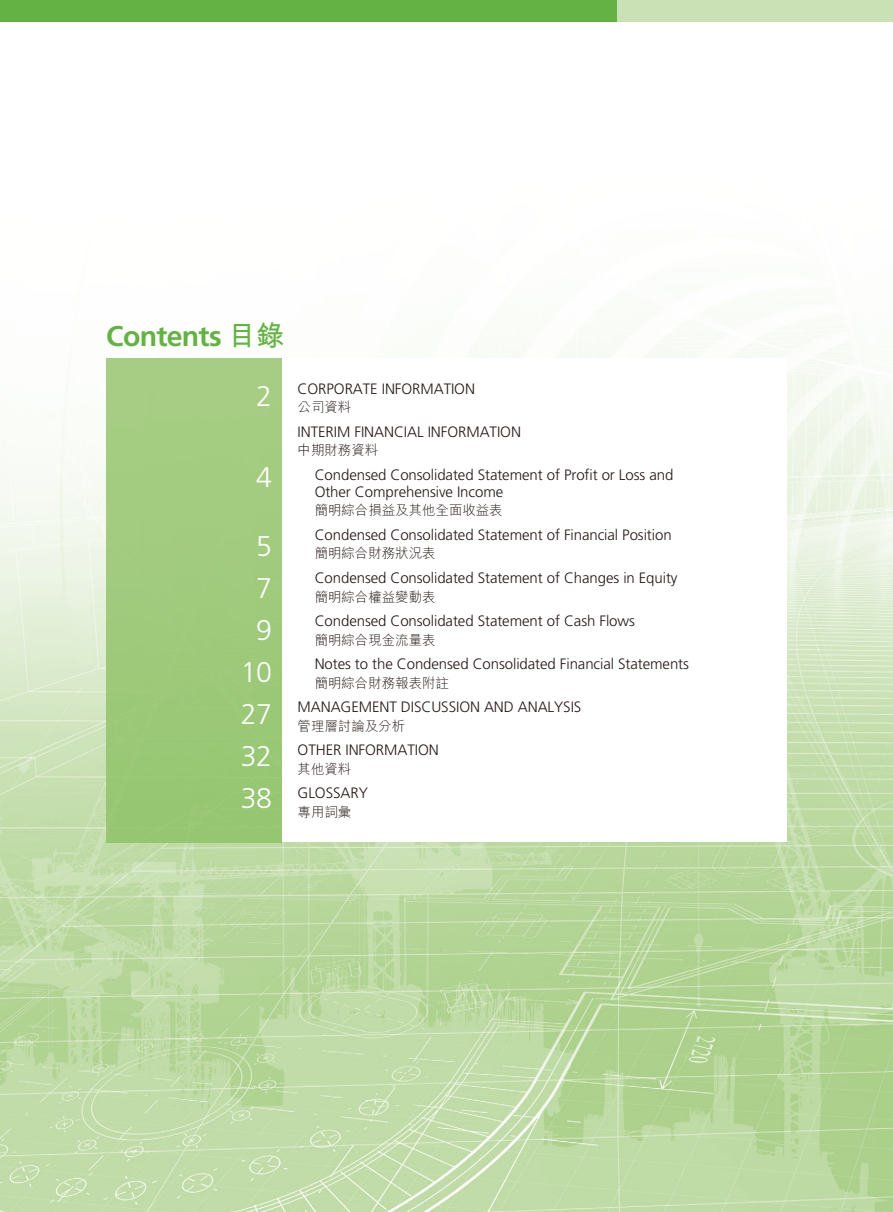
<style>
.page{position:relative;width:893px;height:1212px;background:#fff}
.page>*{position:absolute;margin:0;border:0;box-sizing:border-box;transform-origin:0 0}
.t1{font:300 28.5px/42px "Frutiger LT Std";letter-spacing:-.01em;color:#fff;text-align:center}
.t2{font:700 28.5px "Frutiger LT Std";letter-spacing:-.025em;color:#65b244}
.t3{font:300 15px/17.2px "Frutiger LT Std";letter-spacing:-.005em;color:#231916}
.t4{font:13.5px "M Hei HK Light E Ten B5 H";letter-spacing:-.005em;color:#231916}
.s1{font-family:"M Hei HK Bold E Ten B5 H";font-weight:400}
</style>
<div class="page">
<img style="left:0;top:21px;width:893px;height:1191px">
<div style="left:282px;top:359px;width:505px;height:483px;background:#fff"></div>
<img style="left:106px;top:359px;width:176px;height:483px">
<div style="left:0;top:0;width:893px;height:21px;background:#cae1b5"></div>
<div style="left:0;top:0;width:617px;height:21px;background:#65b244"></div>
<h1 class="t2" style="left:106px;top:322px;width:180px">Contents <span class="s1">目錄</span></h1>
<h1 class="t1" style="left:256px;top:376px;width:17px">2</h1>
<h1 class="t1" style="left:256px;top:457px;width:17px">4</h1>
<h1 class="t1" style="left:241px;top:526px;width:33px">5<br>7<br>9<br>10<br>27<br>32<br>38</h1>
<p class="t3" style="left:298px;top:381px;width:179px">CORPORATE INFORMATION</p>
<p class="t4" style="left:298px;top:402px;width:55px">公司資料</p>
<p class="t3" style="left:298px;top:424px;width:225px">INTERIM FINANCIAL INFORMATION</p>
<p class="t4" style="left:298px;top:445px;width:82px">中期財務資料</p>
<p class="t3" style="left:315px;top:467px;width:360px">Condensed Consolidated Statement of Profit or Loss and<br>Other Comprehensive Income</p>
<p class="t4" style="left:315px;top:505px;width:190px">簡明綜合損益及其他全面收益表</p>
<p class="t3" style="left:315px;top:527px;width:358px">Condensed Consolidated Statement of Financial Position</p>
<p class="t4" style="left:315px;top:548px;width:122px">簡明綜合財務狀況表</p>
<p class="t3" style="left:315px;top:570px;width:364px">Condensed Consolidated Statement of Changes in Equity</p>
<p class="t4" style="left:315px;top:591px;width:122px">簡明綜合權益變動表</p>
<p class="t3" style="left:315px;top:613px;width:322px">Condensed Consolidated Statement of Cash Flows</p>
<p class="t4" style="left:315px;top:634px;width:122px">簡明綜合現金流量表</p>
<p class="t3" style="left:315px;top:656px;width:376px">Notes to the Condensed Consolidated Financial Statements</p>
<p class="t4" style="left:315px;top:677px;width:136px">簡明綜合財務報表附註</p>
<p class="t3" style="left:298px;top:699px;width:285px">MANAGEMENT DISCUSSION AND ANALYSIS</p>
<p class="t4" style="left:298px;top:720px;width:109px">管理層討論及分析</p>
<p class="t3" style="left:298px;top:742px;width:143px">OTHER INFORMATION</p>
<p class="t4" style="left:298px;top:763px;width:55px">其他資料</p>
<p class="t3" style="left:298px;top:785px;width:72px">GLOSSARY</p>
<p class="t4" style="left:298px;top:806px;width:55px">專用詞彙</p>
</div>
